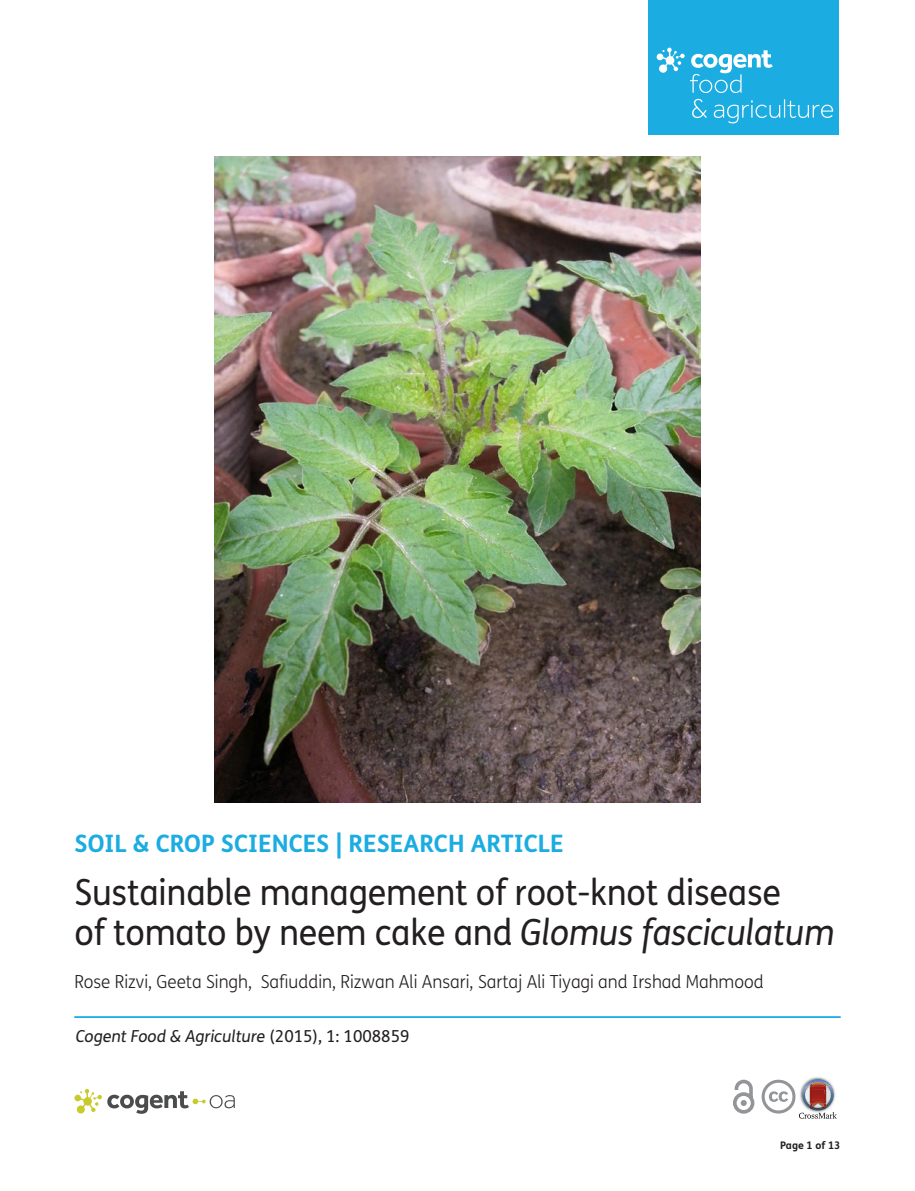
<style>
.page{position:relative;width:915px;height:1191px;background:#fff}
.page>*{position:absolute;margin:0;border:0;box-sizing:border-box;transform-origin:0 0}
.t1{font:36px/40.5px "FS Me Pro";letter-spacing:-.005em;color:#231f20;scale:.95 1}
.t2{font:700 24px "FS Me Pro";color:#1bace1}
.t3{font:300 18px "FS Me Pro";color:#231f20;scale:.95 1}
.t4{font:italic 16.5px "FS Me Pro";color:#231f20}
.t5{font:700 10.5px "FS Me Pro";color:#231f20}
.s1{font-style:italic}
.s2{font-style:normal}
</style>
<div class="page">
<div style="left:648px;top:0;width:190px;height:134px;background:#1bace1"></div>
<svg style="left:656px;top:48px;width:116px;height:45px"></svg>
<svg style="left:692px;top:99px;width:15px;height:19px"></svg>
<svg style="left:713px;top:99px;width:119px;height:24px"></svg>
<svg style="left:733px;top:1079px;width:21px;height:34px"></svg>
<hr style="left:74px;top:1016px;width:766px;height:2px;background:#1bace1">
<img style="left:810px;top:1077px;width:15px;height:2px">
<svg style="left:761px;top:1079px;width:75px;height:39px"></svg>
<svg style="left:74px;top:1089px;width:161px;height:24px"></svg>
<img style="left:215px;top:156px;width:484px;height:646px">
<p class="t2" style="left:74px;top:824px;width:490px">SOIL &amp; CROP SCIENCES | RESEARCH ARTICLE</p>
<p class="t1" style="left:74px;top:871px;width:801px">Sustainable management of root-knot disease<br>of tomato by neem cake and <span class="s1">Glomus fasciculatum</span></p>
<p class="t3" style="left:74px;top:969px;width:726px">Rose Rizvi, Geeta Singh, Safiuddin, Rizwan Ali Ansari, Sartaj Ali Tiyagi and Irshad Mahmood</p>
<p class="t4" style="left:76px;top:1024px;width:335px">Cogent Food &amp; Agriculture <span class="s2">(2015), 1: 1008859</span></p>
<p class="t5" style="left:780px;top:1137px;width:62px">Page 1 of 13</p>
</div>
